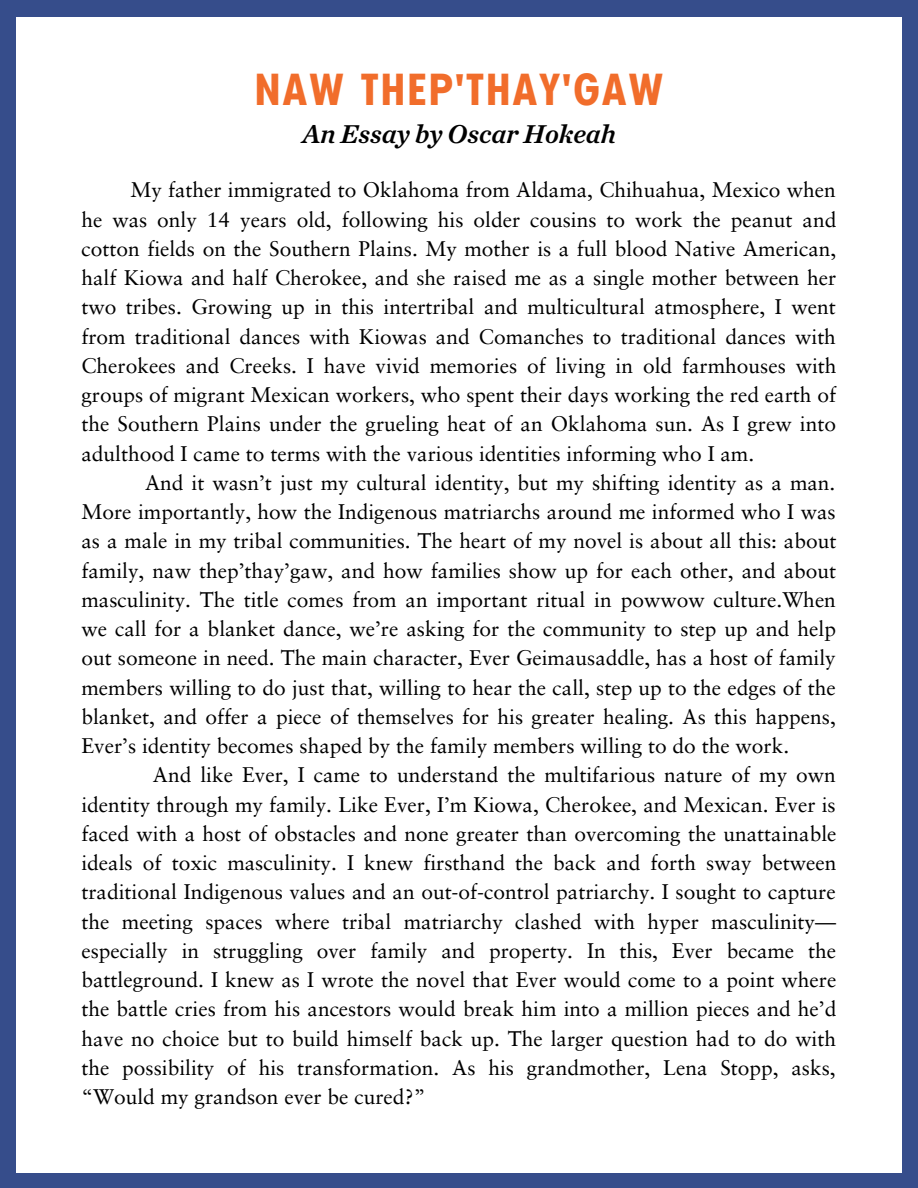
<style>
.page{position:relative;width:918px;height:1188px;background:#fff}
.page>*{position:absolute;margin:0;border:0;box-sizing:border-box;transform-origin:0 0}
.t1{font:700 45px "BN Axel Grotesk";letter-spacing:.05em;color:#f16d2b}
.t2{font:italic 27px "Chronicle Text G1 Semi";color:#000}
.t3{font:21px/29.2px "Sabon LT Pro";color:#000;text-align:justify}
</style>
<div class="page">
<div style="left:0;top:0;width:918px;height:16px;background:#364d8b"></div>
<div style="left:0;top:1173px;width:918px;height:15px;background:#364d8b"></div>
<div style="left:902px;top:1px;width:16px;height:1187px;background:#364d8b"></div>
<div style="left:0;top:0;width:16px;height:1187px;background:#364d8b"></div>
<p class="t1" style="left:255px;top:71px;width:410px">NAW THEP’THAY’GAW</p>
<p class="t2" style="left:302px;top:121px;width:316px">An Essay by Oscar Hokeah</p>
<p class="t3" style="left:81px;top:177px;width:757px;text-indent:49px">My father immigrated to Oklahoma from Aldama, Chihuahua, Mexico when he was only 14 years old, following his older cousins to work the peanut and cotton fields on the Southern Plains. My mother is a full blood Native American, half Kiowa and half Cherokee, and she raised me as a single mother between her two tribes. Growing up in this intertribal and multicultural atmosphere, I went from traditional dances with Kiowas and Comanches to traditional dances with Cherokees and Creeks. I have vivid memories of living in old farmhouses with groups of migrant Mexican workers, who spent their days working the red earth of the Southern Plains under the grueling heat of an Oklahoma sun. As I grew into adulthood I came to terms with the various identities informing who I am.</p>
<p class="t3" style="left:81px;top:470px;width:757px;text-indent:64px">And it wasn’t just my cultural identity, but my shifting identity as a man.<br>More importantly, how the Indigenous matriarchs around me informed who I was as a male in my tribal communities. The heart of my novel is about all this: about family, naw thep’thay’gaw, and how families show up for each other, and about masculinity. The title comes from an important ritual in powwow culture.When we call for a blanket dance, we’re asking for the community to step up and help out someone in need. The main character, Ever Geimausaddle, has a host of family members willing to do just that, willing to hear the call, step up to the edges of the blanket, and offer a piece of themselves for his greater healing. As this happens, Ever’s identity becomes shaped by the family members willing to do the work.</p>
<p class="t3" style="left:81px;top:762px;width:757px;text-indent:71px">And like Ever, I came to understand the multifarious nature of my own identity through my family. Like Ever, I’m Kiowa, Cherokee, and Mexican. Ever is faced with a host of obstacles and none greater than overcoming the unattainable ideals of toxic masculinity. I knew firsthand the back and forth sway between traditional Indigenous values and an out-of-control patriarchy. I sought to capture the meeting spaces where tribal matriarchy clashed with hyper masculinity— especially in struggling over family and property. In this, Ever became the battleground. I knew as I wrote the novel that Ever would come to a point where the battle cries from his ancestors would break him into a million pieces and he’d have no choice but to build himself back up. The larger question had to do with the possibility of his transformation. As his grandmother, Lena Stopp, asks, “Would my grandson ever be cured?”</p>
</div>
